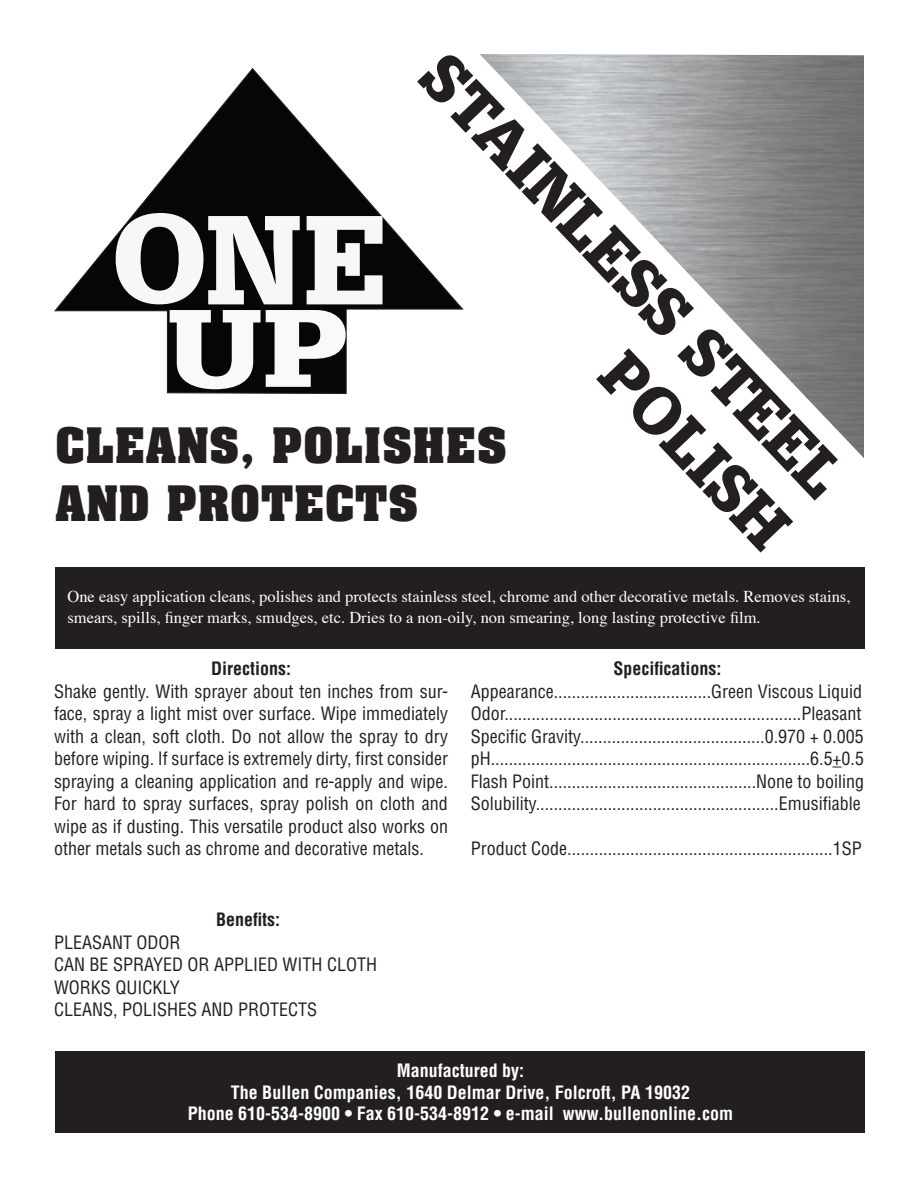
<style>
.page{position:relative;width:918px;height:1188px;background:#fff}
.page>*{position:absolute;margin:0;border:0;box-sizing:border-box;transform-origin:0 0}
.t1{font:67.5px/76.7px "Square Serif Black DTC";color:#231f20;text-align:right}
.t2{font:700 48px/57.6px "Aachen BT";color:#231f20}
.t3{font:condensed 18px/22.5px "Helvetica";color:#231f20}
.t4{font:700 condensed 18px "Helvetica";color:#fff}
.t5{font:700 condensed 18px "Helvetica";color:#231f20}
.t6{font:16.5px/21px "Times";color:#fff}
</style>
<div class="page">
<div style="left:56px;top:1051px;width:810px;height:82px;background:#231f20"></div>
<img style="left:480px;top:54px;width:384px;height:404px">
<svg style="left:54px;top:68px;width:410px;height:326px"></svg>
<svg style="left:116px;top:213px;width:184px;height:91px"></svg>
<svg style="left:307px;top:216px;width:76px;height:88px"></svg>
<svg style="left:170px;top:310px;width:176px;height:79px"></svg>
<svg style="left:833px;top:766px;width:9px;height:2px"></svg>
<div style="left:55px;top:568px;width:810px;height:81px;background:#231f20"></div>
<p class="t1" style="left:459px;top:39px;width:583px;rotate:46deg">STAINLESS STEEL<br>POLISH</p>
<p class="t2" style="left:55px;top:416px;width:454px">CLEANS, POLISHES<br>AND PROTECTS</p>
<p class="t6" style="left:68px;top:587px;width:785px">One easy application cleans, polishes and protects stainless steel, chrome and other decorative metals. Removes stains, smears, spills, finger marks, smudges, etc. Dries to a non-oily, non smearing, long lasting protective film.</p>
<p class="t5" style="left:211px;top:658px;width:81px">Directions:</p>
<p class="t3" style="left:54px;top:680px;width:396px;text-align:justify">Shake gently. With sprayer about ten inches from sur&shy;face, spray a light mist over surface. Wipe immediately with a clean, soft cloth. Do not allow the spray to dry before wiping. If surface is extremely dirty, first consider spraying a cleaning application and re-apply and wipe.<br>For hard to spray surfaces, spray polish on cloth and wipe as if dusting. This versatile product also works on other metals such as chrome and decorative metals.</p>
<p class="t5" style="left:216px;top:909px;width:66px">Benefits:</p>
<p class="t3" style="left:54px;top:931px;width:325px">PLEASANT ODOR<br>CAN BE SPRAYED OR APPLIED WITH CLOTH<br>WORKS QUICKLY<br>CLEANS, POLISHES AND PROTECTS</p>
<p class="t5" style="left:613px;top:658px;width:109px">Specifications:</p>
<p class="t3" style="left:471px;top:680px;width:395px">Appearance...................................Green Viscous Liquid Odor..................................................................Pleasant Specific Gravity.........................................0.970 + 0.005 pH.......................................................................6.5+0.5<br>Flash Point..............................................None to boiling Solubility......................................................Emusifiable</p>
<p class="t3" style="left:471px;top:837px;width:393px">Product Code...........................................................1SP</p>
<p class="t4" style="left:397px;top:1060px;width:129px">Manufactured by:</p>
<p class="t4" style="left:231px;top:1081px;width:461px">The Bullen Companies, 1640 Delmar Drive, Folcroft, PA 19032</p>
<p class="t4" style="left:188px;top:1103px;width:547px">Phone 610-534-8900 • Fax 610-534-8912 • e-mail www.bullenonline.com</p>
</div>
